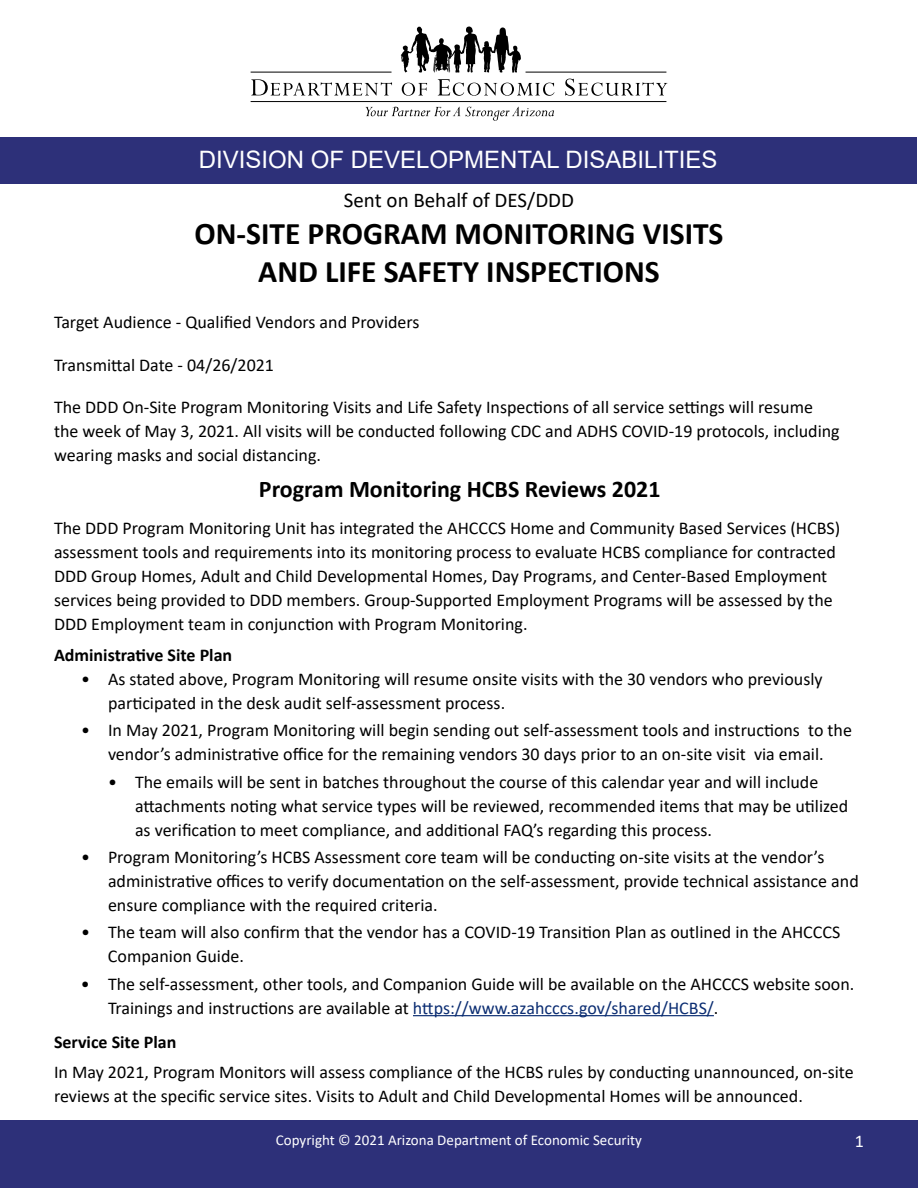
<style>
.page{position:relative;width:918px;height:1188px;background:#fff}
.page>*{position:absolute;margin:0;border:0;box-sizing:border-box;transform-origin:0 0}
.t1{font:700 31.5px/37.8px "Calibri";color:#000;text-align:center}
.t2{font:24px "Arial";color:#fff}
.t3{font:700 24px "Calibri";color:#000}
.t4{font:21px "Calibri";color:#000}
.t5{font:18px/24px "Calibri";color:#000}
.t6{font:700 18px "Calibri";color:#000}
.t7{font:18px "Calibri";color:#fff}
.t8{font:15px "Calibri";color:#fff}
.s1{color:#0b2d72}
</style>
<div class="page">
<div style="left:0;top:1120px;width:918px;height:68px;background:#2d3079"></div>
<div style="left:1px;top:138px;width:916px;height:46px;background:#2d3079"></div>
<svg style="left:251px;top:79px;width:141px;height:16px"></svg>
<svg style="left:366px;top:107px;width:188px;height:14px"></svg>
<svg style="left:401px;top:27px;width:120px;height:46px"></svg>
<svg style="left:402px;top:83px;width:25px;height:13px"></svg>
<svg style="left:438px;top:79px;width:116px;height:17px"></svg>
<svg style="left:565px;top:79px;width:102px;height:17px"></svg>
<hr style="left:251px;top:72px;width:141px;height:1px;background:#000">
<hr style="left:526px;top:72px;width:140px;height:1px;background:#000">
<hr style="left:251px;top:101px;width:415px;height:1px;background:#000">
<hr style="left:413px;top:1015px;width:301px;height:1px;background:#0b2d72">
<h2 class="t2" style="left:199px;top:143px;width:520px">DIVISION OF DEVELOPMENTAL DISABILITIES</h2>
<p class="t4" style="left:344px;top:185px;width:232px">Sent on Behalf of DES/DDD</p>
<h1 class="t1" style="left:195px;top:215px;width:530px">ON-SITE PROGRAM MONITORING VISITS<br>AND LIFE SAFETY INSPECTIONS</h1>
<p class="t5" style="left:54px;top:309px;width:367px">Target Audience - Qualified Vendors and Providers</p>
<p class="t5" style="left:54px;top:352px;width:222px">Transmittal Date - 04/26/2021</p>
<p class="t5" style="left:54px;top:395px;width:787px">The DDD On-Site Program Monitoring Visits and Life Safety Inspections of all service settings will resume the week of May 3, 2021. All visits will be conducted following CDC and ADHS COVID-19 protocols, including wearing masks and social distancing.</p>
<h2 class="t3" style="left:259px;top:472px;width:403px">Program Monitoring HCBS Reviews 2021</h2>
<p class="t5" style="left:54px;top:516px;width:788px">The DDD Program Monitoring Unit has integrated the AHCCCS Home and Community Based Services (HCBS) assessment tools and requirements into its monitoring process to evaluate HCBS compliance for contracted DDD Group Homes, Adult and Child Developmental Homes, Day Programs, and Center-Based Employment services being provided to DDD members. Group-Supported Employment Programs will be assessed by the DDD Employment team in conjunction with Program Monitoring.</p>
<p class="t6" style="left:54px;top:642px;width:180px">Administrative Site Plan</p>
<p class="t5" style="left:108px;top:666px;width:716px;text-indent:-27px">• As stated above, Program Monitoring will resume onsite visits with the 30 vendors who previously participated in the desk audit self-assessment process.</p>
<p class="t5" style="left:81px;top:718px;width:773px;text-align:center">• In May 2021, Program Monitoring will begin sending out self-assessment tools and instructions to the vendor’s administrative office for the remaining vendors 30 days prior to an on-site visit via email.</p>
<p class="t5" style="left:135px;top:769px;width:715px;text-indent:-27px">• The emails will be sent in batches throughout the course of this calendar year and will include attachments noting what service types will be reviewed, recommended items that may be utilized as verification to meet compliance, and additional FAQ’s regarding this process.</p>
<p class="t5" style="left:108px;top:844px;width:752px;text-indent:-27px">• Program Monitoring’s HCBS Assessment core team will be conducting on-site visits at the vendor’s administrative offices to verify documentation on the self-assessment, provide technical assistance and ensure compliance with the required criteria.</p>
<p class="t5" style="left:108px;top:920px;width:734px;text-indent:-27px">• The team will also confirm that the vendor has a COVID-19 Transition Plan as outlined in the AHCCCS<br>Companion Guide.</p>
<p class="t5" style="left:108px;top:971px;width:748px;text-indent:-27px">• The self-assessment, other tools, and Companion Guide will be available on the AHCCCS website soon.<br>Trainings and instructions are available at <span class="s1">https://www.azahcccs.gov/shared/HCBS/</span>.</p>
<p class="t6" style="left:54px;top:1029px;width:124px">Service Site Plan</p>
<p class="t5" style="left:54px;top:1060px;width:801px">In May 2021, Program Monitors will assess compliance of the HCBS rules by conducting unannounced, on-site reviews at the specific service sites. Visits to Adult and Child Developmental Homes will be announced.</p>
<p class="t7" style="left:855px;top:1129px;width:11px">1</p>
<p class="t8" style="left:276px;top:1130px;width:368px">Copyright © 2021 Arizona Department of Economic Security</p>
</div>
